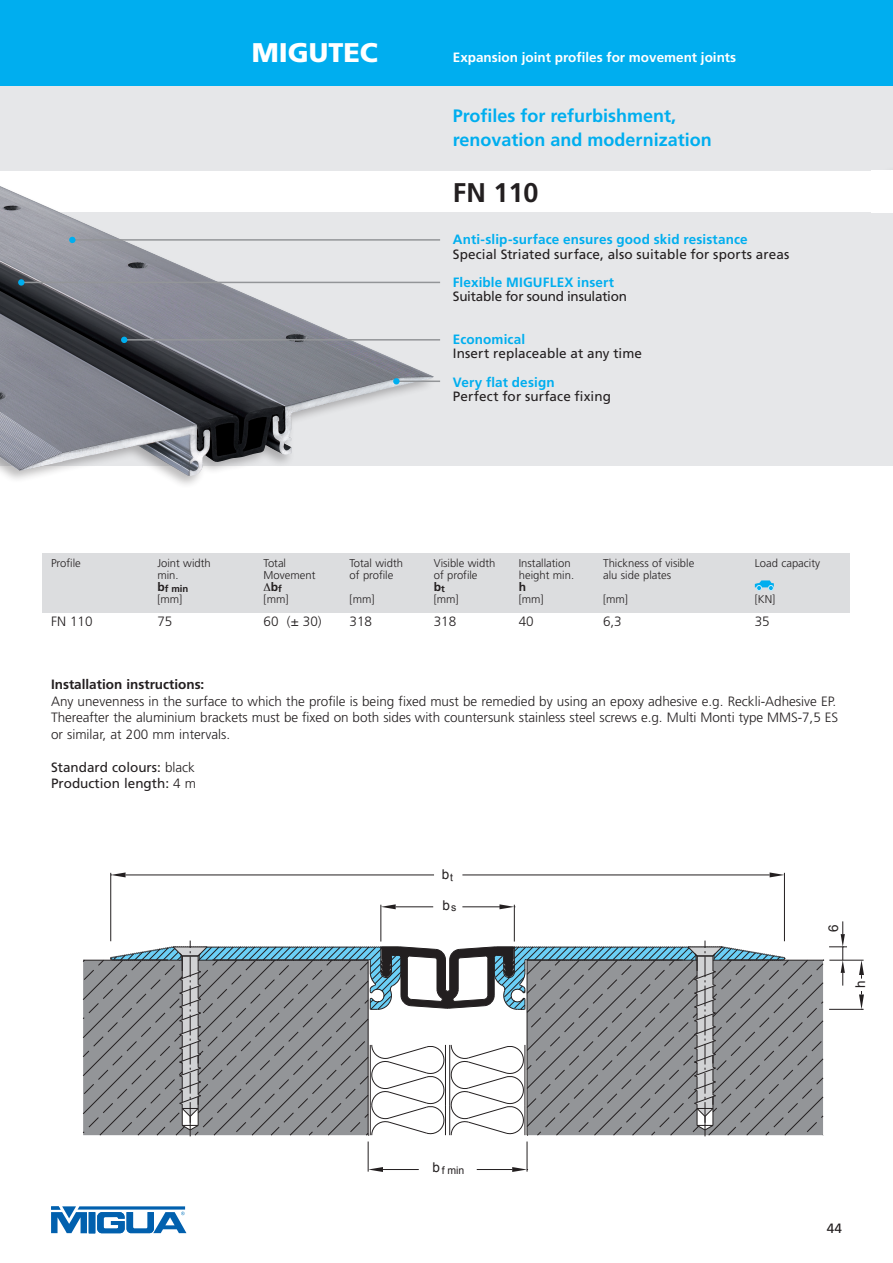
<style>
.page{position:relative;width:893px;height:1263px;background:#fff}
.page>*{position:absolute;margin:0;border:0;box-sizing:border-box;transform-origin:0 0}
.t1{font:900 27px "Frutiger";color:#fff}
.t2{font:700 27px "Frutiger";color:#231f20}
.t3{font:700 18px/23.7px "Frutiger";color:#00aeef}
.t4{font:300 13.5px/16.5px "Frutiger";color:#231f20}
.t5{font:13.5px/16.5px "Frutiger";color:#231f20}
.t6{font:700 13.5px "Frutiger";letter-spacing:.01em;color:#00aeef}
.t7{font:700 13.5px "Frutiger";color:#fff}
.t8{font:13.5px "Frutiger";letter-spacing:-.02em;color:#231f20}
.t9{font:700 13.5px "Frutiger";color:#231f20}
.t10{font:13.5px "Arial";color:#231f20}
.t11{font:700 12px "Frutiger";color:#231f20}
.t12{font:300 11.25px "Frutiger";color:#231f20}
.t13{font:10.5px "Arial";color:#231f20}
.t14{font:700 9.6px "Frutiger";color:#231f20}
.s1{font-size:12px}
.s2{font-weight:300}
.s3{font-size:13.5px}
</style>
<div class="page">
<div style="left:0;top:85px;width:893px;height:85px;background:#e6e7e9"></div>
<svg style="left:51px;top:1206px;width:135px;height:28px"></svg>
<div style="left:0;top:0;width:893px;height:85px;background:#00aeef"></div>
<div style="left:0;top:213px;width:893px;height:253px;background:#e6e7e9"></div>
<div style="left:43px;top:553px;width:807px;height:59px;background:#dcdddf"></div>
<div style="left:0;top:176px;width:436px;height:311px;background:#fff"></div>
<img style="left:0;top:186px;width:434px;height:290px">
<div style="left:880px;top:166px;width:13px;height:335px;background:#231f20;opacity:.3"></div>
<hr style="left:784px;top:873px;width:1px;height:68px;background:#231f20">
<hr style="left:110px;top:873px;width:1px;height:68px;background:#231f20">
<hr style="left:462px;top:875px;width:308px;height:1px;background:#231f20">
<hr style="left:126px;top:875px;width:308px;height:1px;background:#231f20">
<svg style="left:770px;top:872px;width:14px;height:5px"></svg>
<svg style="left:111px;top:872px;width:15px;height:5px"></svg>
<hr style="left:381px;top:905px;width:1px;height:36px;background:#231f20">
<hr style="left:514px;top:905px;width:1px;height:36px;background:#231f20">
<hr style="left:396px;top:906px;width:37px;height:1px;background:#231f20">
<hr style="left:462px;top:906px;width:38px;height:1px;background:#231f20">
<svg style="left:381px;top:904px;width:15px;height:5px"></svg>
<svg style="left:499px;top:904px;width:16px;height:5px"></svg>
<hr style="left:368px;top:1141px;width:1px;height:30px;background:#231f20">
<hr style="left:527px;top:1141px;width:1px;height:30px;background:#231f20">
<hr style="left:383px;top:1169px;width:36px;height:1px;background:#231f20">
<hr style="left:477px;top:1169px;width:35px;height:1px;background:#231f20">
<svg style="left:368px;top:1167px;width:15px;height:5px"></svg>
<svg style="left:512px;top:1167px;width:16px;height:5px"></svg>
<hr style="left:829px;top:960px;width:35px;height:1px;background:#231f20">
<hr style="left:829px;top:1009px;width:35px;height:1px;background:#231f20">
<svg style="left:859px;top:960px;width:5px;height:18px"></svg>
<svg style="left:859px;top:991px;width:5px;height:19px"></svg>
<svg style="left:83px;top:921px;width:764px;height:215px"></svg>
<hr style="left:72px;top:239px;width:368px;height:2px;background:#939598">
<div style="left:69px;top:237px;width:7px;height:6px;background:#00aeef;border-radius:50%"></div>
<hr style="left:21px;top:282px;width:419px;height:1px;background:#939598">
<div style="left:18px;top:279px;width:7px;height:7px;background:#00aeef;border-radius:50%"></div>
<hr style="left:124px;top:339px;width:316px;height:2px;background:#939598">
<svg style="left:121px;top:337px;width:6px;height:6px"></svg>
<hr style="left:396px;top:380px;width:44px;height:2px;background:#939598">
<div style="left:393px;top:378px;width:7px;height:6px;background:#00aeef;border-radius:50%"></div>
<div style="left:872px;top:213px;width:21px;height:253px;background:#e6e7e9"></div>
<div style="left:872px;top:170px;width:21px;height:43px;background:#fff"></div>
<svg style="left:755px;top:580px;width:19px;height:11px"></svg>
<h1 class="t1" style="left:252px;top:36px;width:128px">MIGUTEC</h1>
<p class="t7" style="left:453px;top:50px;width:285px">Expansion joint profiles for movement joints</p>
<h2 class="t3" style="left:453px;top:104px;width:261px">Profiles for refurbishment, renovation and modernization</h2>
<h1 class="t2" style="left:453px;top:176px;width:87px">FN 110</h1>
<p class="t6" style="left:453px;top:232px;width:296px">Anti-slip-surface ensures good skid resistance</p>
<p class="t5" style="left:453px;top:246px;width:338px">Special Striated surface, also suitable for sports areas</p>
<p class="t6" style="left:453px;top:274px;width:163px">Flexible MIGUFLEX insert</p>
<p class="t8" style="left:453px;top:289px;width:176px">Suitable for sound insulation</p>
<p class="t6" style="left:453px;top:331px;width:74px">Economical</p>
<p class="t5" style="left:453px;top:345px;width:191px">Insert replaceable at any time</p>
<p class="t6" style="left:453px;top:374px;width:103px">Very flat design</p>
<p class="t5" style="left:453px;top:388px;width:160px">Perfect for surface fixing</p>
<p class="t12" style="left:51px;top:557px;width:31px">Profile</p>
<p class="t12" style="left:157px;top:557px;width:55px">Joint width</p>
<p class="t12" style="left:264px;top:557px;width:24px">Total</p>
<p class="t12" style="left:350px;top:557px;width:55px">Total width</p>
<p class="t12" style="left:434px;top:557px;width:63px">Visible width</p>
<p class="t12" style="left:519px;top:557px;width:53px">Installation</p>
<p class="t12" style="left:603px;top:557px;width:93px">Thickness of visible</p>
<p class="t12" style="left:755px;top:557px;width:67px">Load capacity</p>
<p class="t12" style="left:157px;top:569px;width:23px">min.</p>
<p class="t12" style="left:264px;top:569px;width:53px">Movement</p>
<p class="t12" style="left:350px;top:569px;width:45px">of profile</p>
<p class="t12" style="left:434px;top:569px;width:45px">of profile</p>
<p class="t12" style="left:519px;top:569px;width:57px">height min.</p>
<p class="t12" style="left:603px;top:569px;width:70px">alu side plates</p>
<p class="t14" style="left:157px;top:583px;width:33px"><span class="s1">b</span>f min</p>
<p class="t11" style="left:264px;top:580px;width:20px">∆b<sub>f</sub></p>
<p class="t11" style="left:434px;top:580px;width:13px">b<sub>t</sub></p>
<p class="t11" style="left:519px;top:580px;width:9px">h</p>
<p class="t12" style="left:157px;top:593px;width:26px">[mm]</p>
<p class="t12" style="left:264px;top:593px;width:26px">[mm]</p>
<p class="t12" style="left:350px;top:593px;width:26px">[mm]</p>
<p class="t12" style="left:434px;top:593px;width:26px">[mm]</p>
<p class="t12" style="left:519px;top:593px;width:26px">[mm]</p>
<p class="t12" style="left:603px;top:593px;width:26px">[mm]</p>
<p class="t12" style="left:755px;top:593px;width:22px">[KN]</p>
<p class="t4" style="left:51px;top:613px;width:43px">FN 110</p>
<p class="t4" style="left:157px;top:613px;width:17px">75</p>
<p class="t4" style="left:264px;top:613px;width:60px">60 (± 30)</p>
<p class="t4" style="left:350px;top:613px;width:24px">318</p>
<p class="t4" style="left:434px;top:613px;width:24px">318</p>
<p class="t4" style="left:519px;top:613px;width:17px">40</p>
<p class="t4" style="left:603px;top:613px;width:20px">6,3</p>
<p class="t4" style="left:755px;top:613px;width:17px">35</p>
<p class="t9" style="left:51px;top:676px;width:155px">Installation instructions:</p>
<p class="t4" style="left:51px;top:693px;width:789px">Any unevenness in the surface to which the profile is being fixed must be remedied by using an epoxy adhesive e.g. Reckli-Adhesive EP.<br>Thereafter the aluminium brackets must be fixed on both sides with countersunk stainless steel screws e.g. Multi Monti type MMS-7,5 ES or similar, at 200 mm intervals.</p>
<p class="t5" style="left:51px;top:758px;width:147px">Standard colours: <span class="s2">black<br></span>Production length: <span class="s2">4 m</span></p>
<p class="t10" style="left:442px;top:865px;width:13px">b<sub>t</sub></p>
<p class="t10" style="left:443px;top:896px;width:15px">b<sub>s</sub></p>
<p class="t10" style="left:825px;top:932px;width:9px;rotate:-90deg">6</p>
<p class="t10" style="left:851px;top:988px;width:9px;rotate:-90deg">h</p>
<p class="t13" style="left:432px;top:1163px;width:34px"><span class="s3">b</span> f min</p>
<p class="t5" style="left:827px;top:1220px;width:17px">44</p>
</div>
